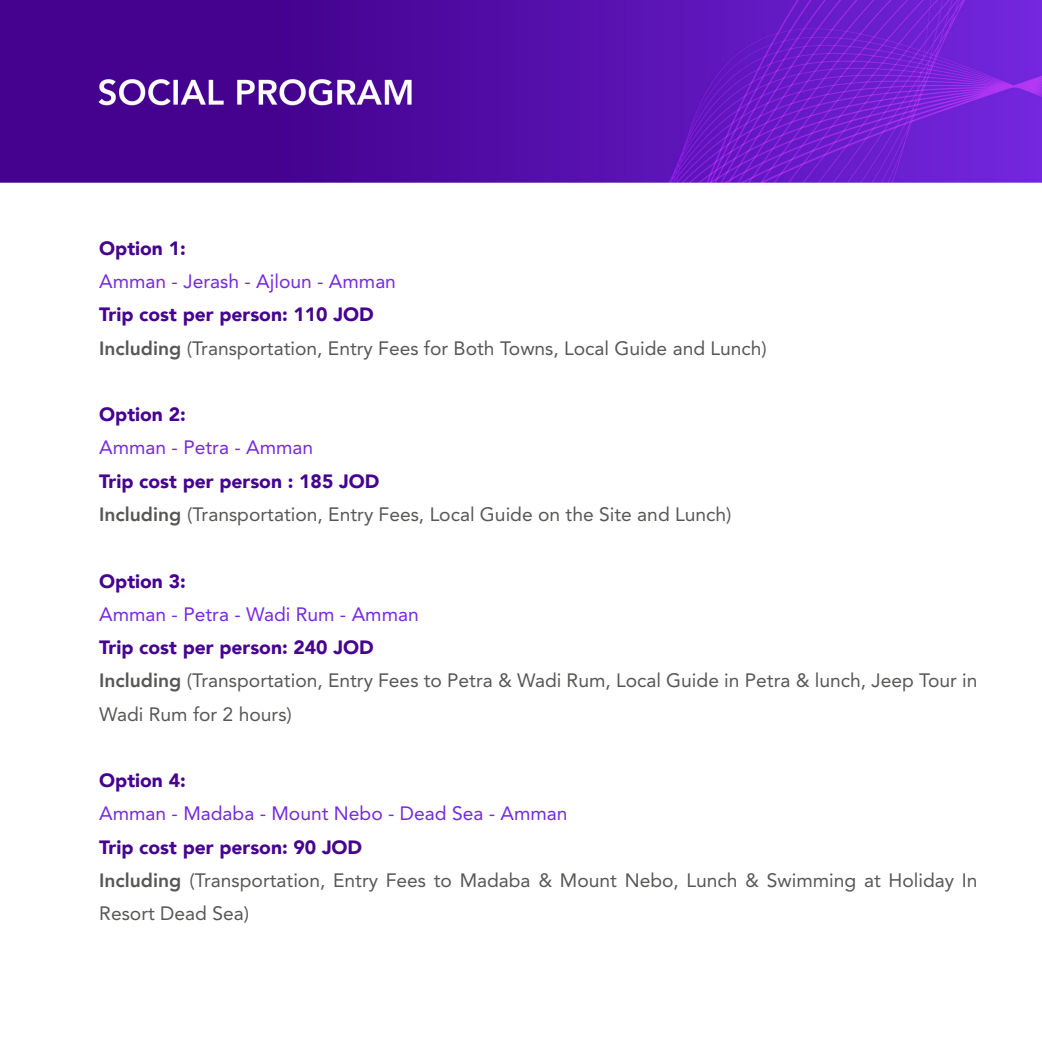
<style>
.page{position:relative;width:1042px;height:1042px;background:#fff}
.page>*{position:absolute;margin:0;border:0;box-sizing:border-box;transform-origin:0 0}
.t1{font:19.25px/33.2px "Avenir";color:#575855}
.t2{font:900 19.25px "Avenir";color:#45038f}
.t3{font:19.25px "Avenir";color:#7529e0}
.s1{font-weight:800}
</style>
<div class="page">
<img style="left:0;top:0;width:1042px;height:183px">
<p class="t2" style="left:99px;top:232px;width:88px">Option 1:</p>
<p class="t3" style="left:99px;top:267px;width:298px">Amman - Jerash - Ajloun - Amman</p>
<p class="t2" style="left:99px;top:298px;width:276px">Trip cost per person: 110 JOD</p>
<p class="t1" style="left:99px;top:332px;width:669px"><span class="s1">Including</span> (Transportation, Entry Fees for Both Towns, Local Guide and Lunch)</p>
<p class="t2" style="left:99px;top:398px;width:88px">Option 2:</p>
<p class="t3" style="left:99px;top:434px;width:215px">Amman - Petra - Amman</p>
<p class="t2" style="left:99px;top:464px;width:282px">Trip cost per person : 185 JOD</p>
<p class="t1" style="left:99px;top:498px;width:634px"><span class="s1">Including</span> (Transportation, Entry Fees, Local Guide on the Site and Lunch)</p>
<p class="t2" style="left:99px;top:564px;width:88px">Option 3:</p>
<p class="t3" style="left:99px;top:600px;width:321px">Amman - Petra - Wadi Rum - Amman</p>
<p class="t2" style="left:99px;top:631px;width:276px">Trip cost per person: 240 JOD</p>
<p class="t1" style="left:99px;top:665px;width:880px"><span class="s1">Including</span> (Transportation, Entry Fees to Petra &amp; Wadi Rum, Local Guide in Petra &amp; lunch, Jeep Tour in<br>Wadi Rum for 2 hours)</p>
<p class="t2" style="left:99px;top:764px;width:88px">Option 4:</p>
<p class="t3" style="left:99px;top:799px;width:470px">Amman - Madaba - Mount Nebo - Dead Sea - Amman</p>
<p class="t2" style="left:99px;top:830px;width:264px">Trip cost per person: 90 JOD</p>
<p class="t1" style="left:99px;top:864px;width:880px"><span class="s1">Including</span> (Transportation, Entry Fees to Madaba &amp; Mount Nebo, Lunch &amp; Swimming at Holiday In<br>Resort Dead Sea)</p>
</div>
